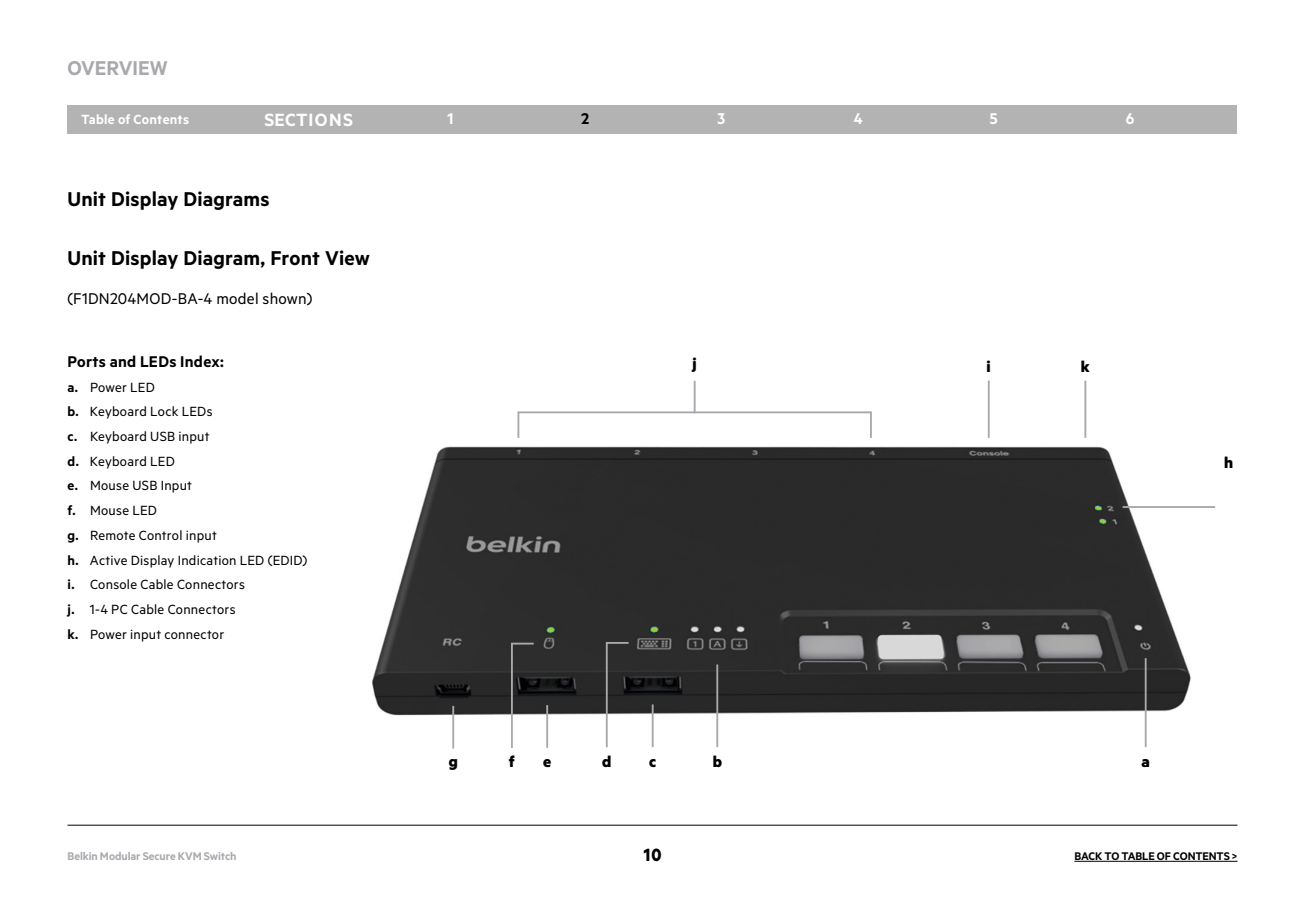
<style>
.page{position:relative;width:1305px;height:900px;background:#fff}
.page>*{position:absolute;margin:0;border:0;box-sizing:border-box;transform-origin:0 0}
.Headers_-_span_colum{font:600 22.5px "Metric";letter-spacing:.01em;color:#000}
.t1{font:600 22.5px "Metric";color:#a8a9ad}
.t2{font:600 20px "Metric";letter-spacing:.035em;color:#fff}
.t3{font:700 20px "Metric";color:#000;scale:.9 1}
.body_plain{font:17.5px "Metric";letter-spacing:.015em;color:#000}
.Body_heads{font:600 17.5px "Metric";color:#000}
.t4{font:700 17.5px "Metric";color:#000}
.t5{font:600 17.5px "Metric";color:#fff}
.Bullets_1{font:15px "Metric";letter-spacing:.015em;color:#000}
.t6{font:600 15px "Metric";letter-spacing:.015em;color:#fff}
.t7{font:600 12.5px "Metric";letter-spacing:-.005em;color:#a8a9ad}
.t8{font:600 12.5px "Metric";letter-spacing:-.015em;color:#000}
.s1{font-weight:600}
</style>
<div class="page">
<div style="left:68px;top:105px;width:1170px;height:28px;background:#b3b3b3"></div>
<img style="left:372px;top:432px;width:819px;height:295px">
<hr style="left:988px;top:381px;width:2px;height:57px;background:#a8a9ad">
<hr style="left:1084px;top:381px;width:2px;height:57px;background:#a8a9ad">
<hr style="left:652px;top:704px;width:2px;height:43px;background:#a8a9ad">
<hr style="left:694px;top:381px;width:2px;height:32px;background:#a8a9ad">
<div style="left:517px;top:411px;width:355px;height:28px;border:2px solid #a8a9ad"></div>
<svg style="left:510px;top:642px;width:26px;height:106px"></svg>
<svg style="left:605px;top:641px;width:25px;height:107px"></svg>
<hr style="left:716px;top:665px;width:2px;height:82px;background:#a8a9ad">
<hr style="left:1145px;top:658px;width:2px;height:89px;background:#a8a9ad">
<hr style="left:1123px;top:506px;width:92px;height:2px;background:#a8a9ad">
<hr style="left:452px;top:706px;width:2px;height:43px;background:#a8a9ad">
<hr style="left:546px;top:705px;width:2px;height:43px;background:#a8a9ad">
<hr style="left:68px;top:825px;width:1170px;height:1px;background:#000">
<hr style="left:1074px;top:861px;width:164px;height:1px;background:#000">
<p class="t1" style="left:68px;top:54px;width:102px">Overvi ew</p>
<p class="t6" style="left:81px;top:110px;width:110px">Table of Contents</p>
<p class="t2" style="left:264px;top:108px;width:90px">SECTION S</p>
<p class="t5" style="left:447px;top:108px;width:8px">1</p>
<p class="Body_heads" style="left:581px;top:108px;width:10px">2</p>
<p class="t5" style="left:717px;top:108px;width:9px">3</p>
<p class="t5" style="left:854px;top:108px;width:11px">4</p>
<p class="t5" style="left:990px;top:108px;width:9px">5</p>
<p class="t5" style="left:1126px;top:108px;width:10px">6</p>
<p class="Headers_-_span_colum" style="left:68px;top:185px;width:204px">Unit Display Diagrams</p>
<p class="Headers_-_span_colum" style="left:68px;top:244px;width:304px">Unit Display Diagram, Front View</p>
<p class="body_plain" style="left:68px;top:288px;width:247px">(F1DN204MOD-BA-4 model shown)</p>
<p class="Body_heads" style="left:68px;top:351px;width:158px">Ports and LEDs Index:</p>
<p class="t4" style="left:693px;top:353px;width:6px">j</p>
<p class="Bullets_1" style="left:68px;top:378px;width:89px"><span class="s1">a.</span> Power LED</p>
<p class="Bullets_1" style="left:68px;top:403px;width:147px"><span class="s1">b.</span> Keyboard Lock LEDs</p>
<p class="Bullets_1" style="left:68px;top:428px;width:144px"><span class="s1">c.</span> Keyboard USB input</p>
<p class="Bullets_1" style="left:68px;top:452px;width:109px"><span class="s1">d.</span> Keyboard LED</p>
<p class="Bullets_1" style="left:68px;top:477px;width:126px"><span class="s1">e.</span> Mouse USB Input</p>
<p class="Bullets_1" style="left:68px;top:502px;width:91px"><span class="s1">f.</span> Mouse LED</p>
<p class="Bullets_1" style="left:68px;top:526px;width:151px"><span class="s1">g.</span> Remote Control input</p>
<p class="Bullets_1" style="left:68px;top:551px;width:241px"><span class="s1">h.</span> Active Display Indication LED (EDID)</p>
<p class="Bullets_1" style="left:68px;top:576px;width:179px"><span class="s1">i.</span> Console Cable Connectors</p>
<p class="Bullets_1" style="left:68px;top:601px;width:170px"><span class="s1">j.</span> 1-4 PC Cable Connectors</p>
<p class="Bullets_1" style="left:68px;top:625px;width:158px"><span class="s1">k.</span> Power input connector</p>
<p class="t4" style="left:987px;top:356px;width:6px">i</p>
<p class="t4" style="left:1081px;top:356px;width:10px">k</p>
<p class="t4" style="left:449px;top:751px;width:11px">g</p>
<p class="t4" style="left:509px;top:751px;width:7px">f</p>
<p class="t4" style="left:543px;top:751px;width:10px">e</p>
<p class="t4" style="left:602px;top:751px;width:11px">d</p>
<p class="t4" style="left:649px;top:751px;width:8px">c</p>
<p class="t4" style="left:713px;top:751px;width:11px">b</p>
<p class="t4" style="left:1142px;top:751px;width:10px">a</p>
<p class="t4" style="left:1224px;top:452px;width:11px">h</p>
<p class="t7" style="left:68px;top:849px;width:170px">Belkin Modular Secure KVM Switch</p>
<h2 class="t3" style="left:644px;top:843px;width:21px">10</h2>
<p class="t8" style="left:1074px;top:849px;width:165px">BACK TO TABLE OF CONTENTS &gt;</p>
</div>
